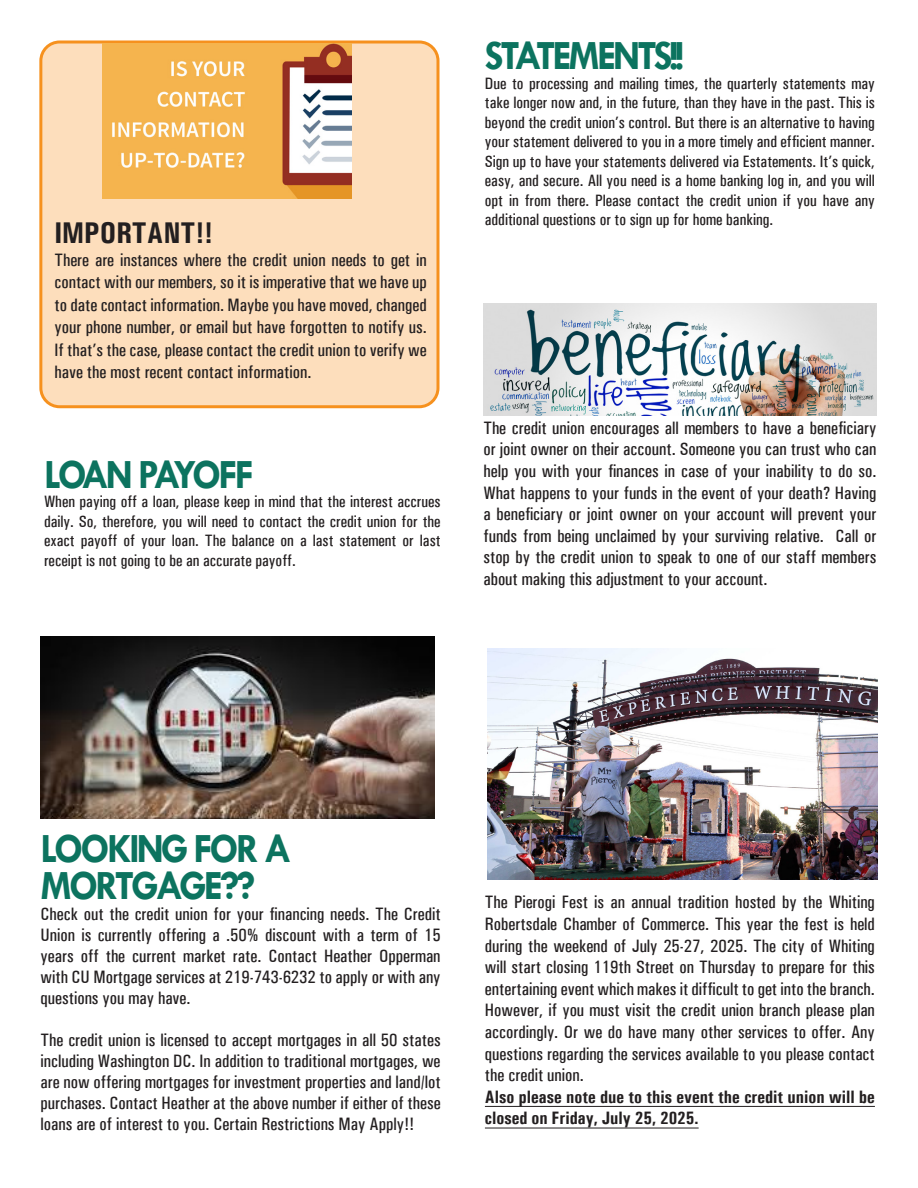
<style>
.page{position:relative;width:918px;height:1188px;background:#fff}
.page>*{position:absolute;margin:0;border:0;box-sizing:border-box;transform-origin:0 0}
.t1{font:700 42px/37.5px "Tw Cen";letter-spacing:-.07em;color:#0c735f;scale:.94 1}
.t2{font:700 42px "Tw Cen";letter-spacing:-.095em;color:#0c735f;scale:.94 1}
.t3{font:700 condensed 30px "Univers";color:#231f20}
.t4{font:500 condensed 18px/21.6px "Univers";color:#231f20;text-align:justify}
.t5{font:700 condensed 18px/21.6px "Univers";color:#231f20}
.t6{font:500 condensed 16.5px/19.5px "Univers";color:#231f20;text-align:justify}
</style>
<div class="page">
<hr style="left:485px;top:1106px;width:390px;height:1px;background:#231f20">
<hr style="left:485px;top:1128px;width:214px;height:1px;background:#231f20">
<img style="left:483px;top:304px;width:393px;height:111px">
<div style="left:41px;top:42px;width:397px;height:365px;background:#fddebc;border-radius:19px"></div>
<div style="left:39px;top:40px;width:400px;height:368px;border:3px solid #f6911e;border-radius:19px"></div>
<img style="left:103px;top:44px;width:249px;height:154px">
<img style="left:488px;top:648px;width:390px;height:231px">
<img style="left:40px;top:636px;width:395px;height:183px">
<p class="t3" style="left:54px;top:215px;width:160px">IMPORTANT!!</p>
<p class="t4" style="left:54px;top:248px;width:374px;line-height:22.5px">There are instances where the credit union needs to get in contact with our members, so it is imperative that we have up to date contact information. Maybe you have moved, changed your phone number, or email but have forgotten to notify us.<br>If that’s the case, please contact the credit union to verify we have the most recent contact information.</p>
<p class="t2" style="left:44px;top:449px;width:224px">LOAN PAYOFF</p>
<p class="t6" style="left:44px;top:492px;width:398px">When paying off a loan, please keep in mind that the interest accrues daily. So, therefore, you will need to contact the credit union for the exact payoff of your loan. The balance on a last statement or last receipt is not going to be an accurate payoff.</p>
<p class="t1" style="left:485px;top:36px;width:213px">STATEMENTS!!</p>
<p class="t6" style="left:485px;top:74px;width:392px">Due to processing and mailing times, the quarterly statements may take longer now and, in the future, than they have in the past. This is beyond the credit union’s control. But there is an alternative to having your statement delivered to you in a more timely and efficient manner.<br>Sign up to have your statements delivered via Estatements. It’s quick, easy, and secure. All you need is a home banking log in, and you will opt in from there. Please contact the credit union if you have any additional questions or to sign up for home banking.</p>
<p class="t4" style="left:483px;top:417px;width:395px">The credit union encourages all members to have a beneficiary or joint owner on their account. Someone you can trust who can help you with your finances in case of your inability to do so.<br>What happens to your funds in the event of your death? Having a beneficiary or joint owner on your account will prevent your funds from being unclaimed by your surviving relative. Call or stop by the credit union to speak to one of our staff members about making this adjustment to your account.</p>
<p class="t1" style="left:40px;top:828px;width:268px">LOOKING FOR A<br>MORTGAGE??</p>
<p class="t4" style="left:40px;top:903px;width:402px;line-height:21px">Check out the credit union for your financing needs. The Credit Union is currently offering a .50% discount with a term of 15 years off the current market rate. Contact Heather Opperman with CU Mortgage services at 219-743-6232 to apply or with any questions you may have.</p>
<p class="t4" style="left:40px;top:1029px;width:402px;line-height:21px">The credit union is licensed to accept mortgages in all 50 states including Washington DC. In addition to traditional mortgages, we are now offering mortgages for investment properties and land/lot purchases. Contact Heather at the above number if either of these loans are of interest to you. Certain Restrictions May Apply!!</p>
<p class="t4" style="left:485px;top:892px;width:392px">The Pierogi Fest is an annual tradition hosted by the Whiting Robertsdale Chamber of Commerce. This year the fest is held during the weekend of July 25-27, 2025. The city of Whiting will start closing 119th Street on Thursday to prepare for this entertaining event which makes it difficult to get into the branch.<br>However, if you must visit the credit union branch please plan accordingly. Or we do have many other services to offer. Any questions regarding the services available to you please contact the credit union.</p>
<p class="t5" style="left:485px;top:1086px;width:391px">Also please note due to this event the credit union will be closed on Friday, July 25, 2025.</p>
</div>
